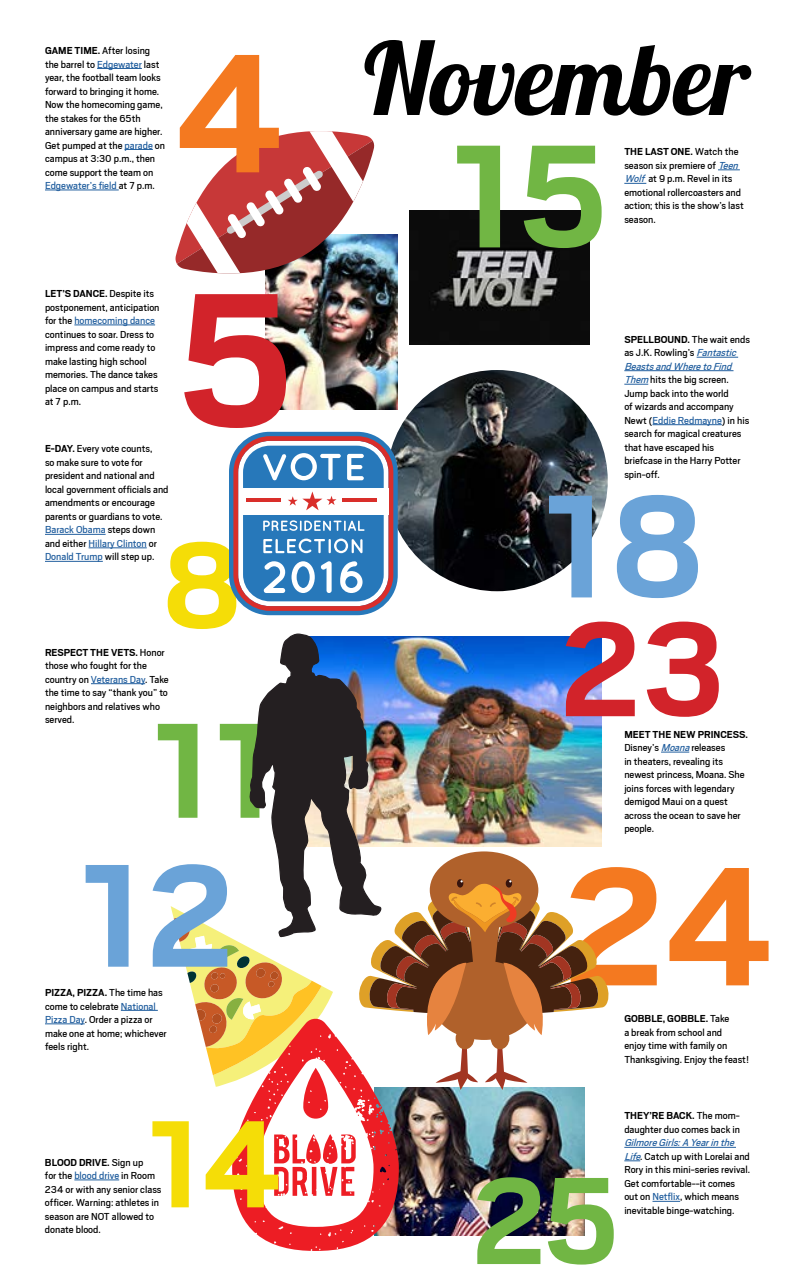
<style>
.page{position:relative;width:795px;height:1280px;background:#fff}
.page>*{position:absolute;margin:0;border:0;box-sizing:border-box;transform-origin:0 0}
.t1{font:700 212.5px "Scout";color:#d2232a}
.t2{font:700 187.5px "Scout";color:#f47920}
.t3{font:700 162.5px "Scout";color:#6aa3d8}
.t4{font:700 162.5px "Scout";color:#71b644}
.t5{font:700 150px "Scout";color:#71b644}
.t6{font:700 150px "Scout";color:#d2232a}
.t7{font:700 137.5px "Scout";color:#f5dd07}
.t8{font:700 137.5px "Scout";color:#71b644}
.t9{font:100px "Lobster 1.4";color:#000}
.t10{font:11.25px/13.5px "Scout";color:#000}
.s1{font-weight:700}
.s2{color:#215e9e}
.s3{font-style:italic;color:#215e9e}
</style>
<div class="page">
<img style="left:387px;top:370px;width:221px;height:221px;border-radius:111px">
<div style="left:229px;top:432px;width:169px;height:183px;background:#2778ba;border-radius:40px"></div>
<svg style="left:233px;top:437px;width:160px;height:173px"></svg>
<hr style="left:97px;top:68px;width:45px;height:1px;background:#215e9e">
<svg style="left:125px;top:149px;width:28px;height:1px"></svg>
<hr style="left:45px;top:190px;width:74px;height:1px;background:#215e9e">
<img style="left:383px;top:234px;width:15px;height:176px">
<svg style="left:175px;top:131px;width:200px;height:143px"></svg>
<hr style="left:74px;top:325px;width:81px;height:1px;background:#215e9e">
<hr style="left:45px;top:534px;width:61px;height:1px;background:#215e9e">
<hr style="left:89px;top:548px;width:58px;height:1px;background:#215e9e">
<hr style="left:45px;top:561px;width:58px;height:1px;background:#215e9e">
<hr style="left:91px;top:683px;width:54px;height:1px;background:#215e9e">
<hr style="left:121px;top:1010px;width:37px;height:1px;background:#215e9e">
<hr style="left:45px;top:1024px;width:40px;height:1px;background:#215e9e">
<img style="left:171px;top:636px;width:438px;height:600px">
<img style="left:249px;top:169px;width:134px;height:1082px">
<hr style="left:74px;top:1180px;width:45px;height:1px;background:#215e9e">
<hr style="left:697px;top:357px;width:41px;height:1px;background:#215e9e">
<hr style="left:624px;top:370px;width:110px;height:1px;background:#215e9e">
<svg style="left:624px;top:384px;width:24px;height:1px"></svg>
<hr style="left:653px;top:424px;width:69px;height:1px;background:#215e9e">
<svg style="left:661px;top:752px;width:28px;height:1px"></svg>
<img style="left:409px;top:211px;width:180px;height:134px">
<svg style="left:718px;top:170px;width:22px;height:1px"></svg>
<svg style="left:624px;top:183px;width:22px;height:1px"></svg>
<hr style="left:624px;top:1147px;width:112px;height:1px;background:#215e9e">
<svg style="left:624px;top:1161px;width:16px;height:1px"></svg>
<svg style="left:653px;top:1201px;width:27px;height:1px"></svg>
<p class="t10" style="left:45px;top:44px;width:122px"><span class="s1">GAME TIME.</span> After losing the barrel to <span class="s2">Edgewater</span> last year, the football team looks forward to bringing it home.<br>Now the homecoming game, the stakes for the 65th anniversary game are higher.<br>Get pumped at the <span class="s2">parade</span> on campus at 3:30 p.m., then come support the team on<br><span class="s2">Edgewater’s field</span> at 7 p.m.</p>
<h2 class="t2" style="left:175px;top:25px;width:112px">4</h2>
<p class="t10" style="left:45px;top:287px;width:116px"><span class="s1">LET’S DANCE.</span> Despite its postponement, anticipation for the <span class="s2">homecoming dance </span>continues to soar. Dress to impress and come ready to make lasting high school memories. The dance takes place on campus and starts at 7 p.m.</p>
<p class="t10" style="left:45px;top:442px;width:125px"><span class="s1">E-DAY.</span> Every vote counts,<br>so make sure to vote for president and national and local government officials and amendments or encourage parents or guardians to vote.<br><span class="s2">Barack Obama</span> steps down and either <span class="s2">Hillary Clinton</span> or<br><span class="s2">Donald Trump</span> will step up.</p>
<h1 class="t1" style="left:176px;top:260px;width:122px">5</h1>
<h3 class="t7" style="left:161px;top:520px;width:84px">8</h3>
<p class="t10" style="left:45px;top:646px;width:125px"><span class="s1">RESPECT THE VETS.</span> Honor those who fought for the country on <span class="s2">Veterans Day</span>. Take the time to say “thank you” to neighbors and relatives who served.</p>
<h3 class="t5" style="left:151px;top:700px;width:125px">11</h3>
<h3 class="t3" style="left:78px;top:839px;width:159px">12</h3>
<p class="t10" style="left:45px;top:986px;width:123px"><span class="s1">PIZZA, PIZZA.</span> The time has come to celebrate <span class="s2">National<br>Pizza Day</span>. Order a pizza or make one at home; whichever feels right.</p>
<h3 class="t7" style="left:146px;top:1099px;width:138px">14</h3>
<p class="t10" style="left:45px;top:1155px;width:118px"><span class="s1">BLOOD DRIVE.</span> Sign up<br>for the <span class="s2">blood drive</span> in Room<br>234 or with any senior class officer. Warning: athletes in season are NOT allowed to donate blood.</p>
<h3 class="t9" style="left:364px;top:15px;width:388px">November</h3>
<h3 class="t4" style="left:450px;top:120px;width:160px">15</h3>
<p class="t10" style="left:624px;top:145px;width:121px"><span class="s1">THE LAST ONE.</span> Watch the season six premiere of <span class="s3">Teen<br>Wolf</span> at 9 p.m. Revel in its emotional rollercoasters and action; this is the show’s last season.</p>
<p class="t10" style="left:624px;top:333px;width:127px"><span class="s1">SPELLBOUND.</span> The wait ends as J.K. Rowling’s <span class="s3">Fantastic<br>BeastsandWheretoFind<br>Them</span> hits the big screen.<br>Jump back into the world<br>of wizards and accompany<br>Newt (<span class="s2">Eddie Redmayne</span>) in his search for magical creatures that have escaped his briefcase in the Harry Potter spin-off.</p>
<h3 class="t3" style="left:542px;top:470px;width:166px">18</h3>
<h3 class="t6" style="left:559px;top:598px;width:168px">23</h3>
<p class="t10" style="left:624px;top:728px;width:125px"><span class="s1">MEET THE NEW PRINCESS.<br></span>Disney’s <span class="s3">Moana</span>releases<br>in theaters, revealing its newest princess, Moana. She joins forces with legendary demigod Maui on a quest across the ocean to save her people.</p>
<h2 class="t2" style="left:562px;top:838px;width:213px">24</h2>
<p class="t10" style="left:624px;top:1012px;width:126px"><span class="s1">GOBBLE, GOBBLE.</span> Take<br>a break from school and<br>enjoy time with family on<br>Thanksgiving. Enjoy the feast!</p>
<h3 class="t8" style="left:471px;top:1156px;width:150px">25</h3>
<p class="t10" style="left:624px;top:1109px;width:117px"><span class="s1">THEY’RE BACK.</span> The mom&shy;daughter duo comes back in</p>
<p class="t10" style="left:624px;top:1136px;width:127px"><span class="s3">GilmoreGirls:A Yearinthe<br>Life</span>. Catch up with Lorelai and<br>Rory in this mini-series revival.<br>Get comfortable--it comes out on <span class="s2">Netflix</span>, which means inevitable binge-watching.</p>
</div>
